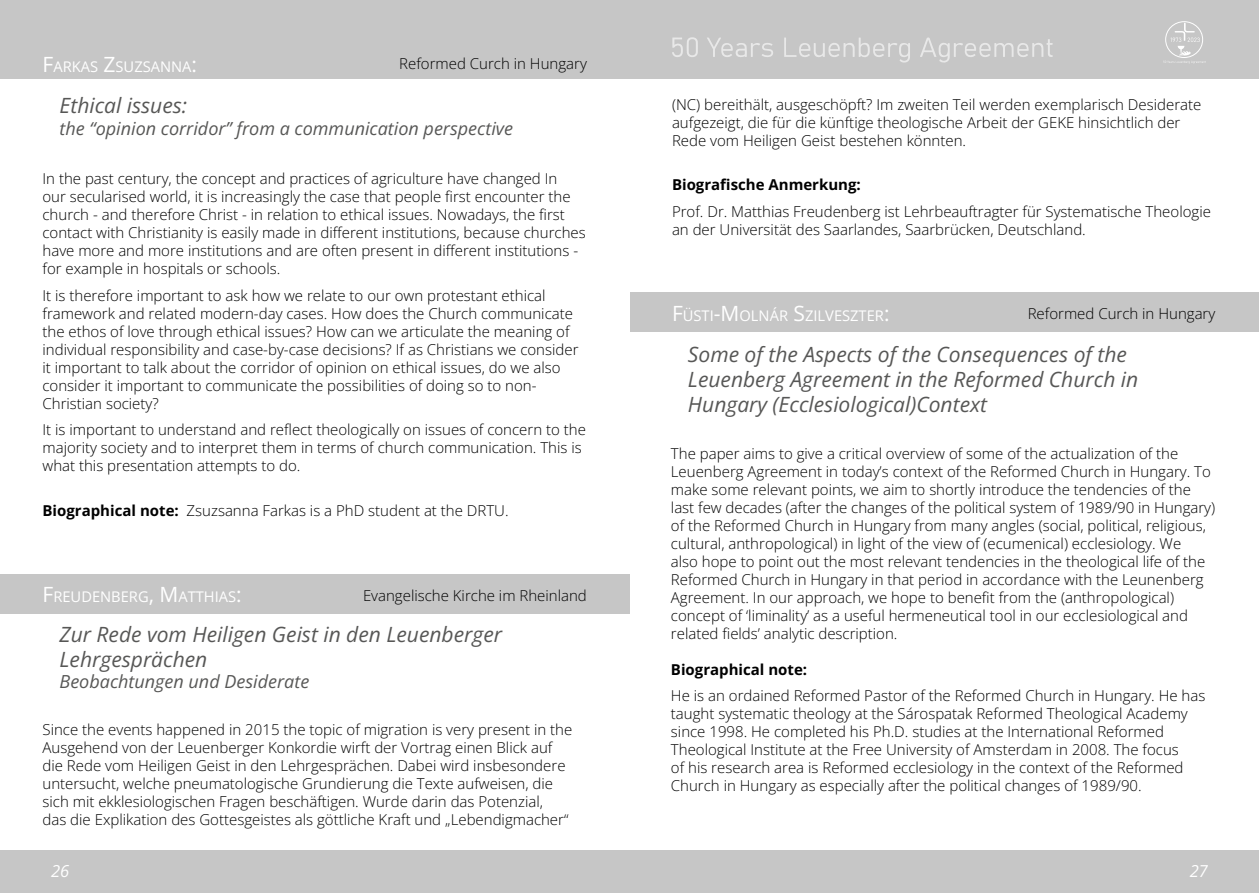
<style>
.page{position:relative;width:1259px;height:893px;background:#fff}
.page>*{position:absolute;margin:0;border:0;box-sizing:border-box;transform-origin:0 0}
.t1{font:italic 21px/25.2px "Open Sans";color:#575756}
.t2{font:italic 18px "Open Sans";color:#575756}
.t3{font:italic 16.5px "Open Sans";color:#fff}
.t4{font:15px/18px "Open Sans";color:#000}
.t5{font:14.7px "Open Sans";color:#fff}
.s1{font-size:21px}
</style>
<div class="page">
<div style="left:0;top:850px;width:1259px;height:43px;background:#c6c6c6"></div>
<div style="left:0;top:0;width:1259px;height:79px;background:#c6c6c6"></div>
<div style="left:0;top:575px;width:629px;height:39px;background:#c6c6c6"></div>
<div style="left:630px;top:293px;width:629px;height:39px;background:#c6c6c6"></div>
<svg style="left:1163px;top:23px;width:43px;height:41px"></svg>
<div style="left:1165px;top:21px;width:37px;height:37px;border:1px solid #fff;border-radius:50%"></div>
<svg style="left:672px;top:37px;width:26px;height:20px"></svg>
<svg style="left:920px;top:37px;width:133px;height:26px"></svg>
<svg style="left:784px;top:37px;width:126px;height:26px"></svg>
<svg style="left:707px;top:37px;width:66px;height:20px"></svg>
<p class="t5" style="left:43px;top:56px;width:156px"><span class="s1">F</span>ARKAS <span class="s1">Z</span>SUZSANNA<span class="s1">:</span></p>
<h1 class="t1" style="left:60px;top:92px;width:129px">Ethical issues:</h1>
<p class="t2" style="left:60px;top:115px;width:455px">the “opinion corridor” from a communication perspective</p>
<p class="t4" style="left:399px;top:54px;width:189px">Reformed Curch in Hungary</p>
<p class="t4" style="left:43px;top:169px;width:545px">In the past century, the concept and practices of agriculture have changed In<br>our secularised world, it is increasingly the case that people first encounter the church - and therefore Christ - in relation to ethical issues. Nowadays, the first contact with Christianity is easily made in different institutions, because churches have more and more institutions and are often present in different institutions - for example in hospitals or schools.</p>
<p class="t4" style="left:43px;top:286px;width:537px">It is therefore important to ask how we relate to our own protestant ethical framework and related modern-day cases. How does the Church communicate the ethos of love through ethical issues? How can we articulate the meaning of individual responsibility and case-by-case decisions? If as Christians we consider it important to talk about the corridor of opinion on ethical issues, do we also consider it important to communicate the possibilities of doing so to non-Christian society?</p>
<p class="t4" style="left:43px;top:420px;width:545px">It is important to understand and reflect theologically on issues of concern to the majority society and to interpret them in terms of church communication. This is what this presentation attempts to do.</p>
<p class="t4" style="left:43px;top:501px;width:467px">Biographical note: Zsuzsanna Farkas is a PhD student at the DRTU.</p>
<p class="t5" style="left:43px;top:587px;width:201px"><span class="s1">F</span>REUDENBERG<span class="s1">, M</span>ATTHIAS<span class="s1">:</span></p>
<h1 class="t1" style="left:60px;top:621px;width:444px">Zur Rede vom Heiligen Geist in den Leuenberger<br>Lehrgesprächen</h1>
<p class="t2" style="left:60px;top:669px;width:251px">Beobachtungen und Desiderate</p>
<p class="t4" style="left:363px;top:586px;width:225px">Evangelische Kirche im Rheinland</p>
<p class="t4" style="left:43px;top:721px;width:531px">Since the events happened in 2015 the topic of migration is very present in the Ausgehend von der Leuenberger Konkordie wirft der Vortrag einen Blick auf die Rede vom Heiligen Geist in den Lehrgesprächen. Dabei wird insbesondere untersucht, welche pneumatologische Grundierung die Texte aufweisen, die sich mit ekklesiologischen Fragen beschäftigen. Wurde darin das Potenzial,<br>das die Explikation des Gottesgeistes als göttliche Kraft und „Lebendigmacher“</p>
<p class="t4" style="left:672px;top:95px;width:531px">(NC) bereithält, ausgeschöpft? Im zweiten Teil werden exemplarisch Desiderate aufgezeigt, die für die künftige theologische Arbeit der GEKE hinsichtlich der<br>Rede vom Heiligen Geist bestehen könnten.</p>
<p class="t4" style="left:672px;top:171px;width:540px;line-height:26.5px">Biografische Anmerkung:<br>Prof. Dr. Matthias Freudenberg ist Lehrbeauftragter für Systematische Theologie</p>
<p class="t4" style="left:672px;top:220px;width:415px">an der Universität des Saarlandes, Saarbrücken, Deutschland.</p>
<p class="t5" style="left:672px;top:305px;width:219px"><span class="s1">F</span>ÜSTI<span class="s1">-M</span>OLNÁR <span class="s1">S</span>ZILVESZTER<span class="s1">:</span></p>
<h1 class="t1" style="left:688px;top:341px;width:452px">Some of the Aspects of the Consequences of the<br>Leuenberg Agreement in the Reformed Church in<br>Hungary (Ecclesiological)Context</h1>
<p class="t4" style="left:1027px;top:304px;width:189px">Reformed Curch in Hungary</p>
<p class="t4" style="left:671px;top:444px;width:546px">The paper aims to give a critical overview of some of the actualization of the Leuenberg Agreement in today’s context of the Reformed Church in Hungary. To make some relevant points, we aim to shortly introduce the tendencies of the last few decades (after the changes of the political system of 1989/90 in Hungary) of the Reformed Church in Hungary from many angles (social, political, religious, cultural, anthropological) in light of the view of (ecumenical) ecclesiology. We<br>also hope to point out the most relevant tendencies in the theological life of the Reformed Church in Hungary in that period in accordance with the Leunenberg Agreement. In our approach, we hope to benefit from the (anthropological) concept of ‘liminality’ as a useful hermeneutical tool in our ecclesiological and related fields’ analytic description.</p>
<p class="t4" style="left:671px;top:655px;width:536px;line-height:26.5px">Biographical note:<br>He is an ordained Reformed Pastor of the Reformed Church in Hungary. He has</p>
<p class="t4" style="left:671px;top:704px;width:518px">taught systematic theology at the Sárospatak Reformed Theological Academy since 1998. He completed his Ph.D. studies at the International Reformed Theological Institute at the Free University of Amsterdam in 2008. The focus of his research area is Reformed ecclesiology in the context of the Reformed Church in Hungary as especially after the political changes of 1989/90.</p>
<p class="t3" style="left:51px;top:859px;width:20px">26</p>
<p class="t3" style="left:1189px;top:859px;width:20px">27</p>
</div>
